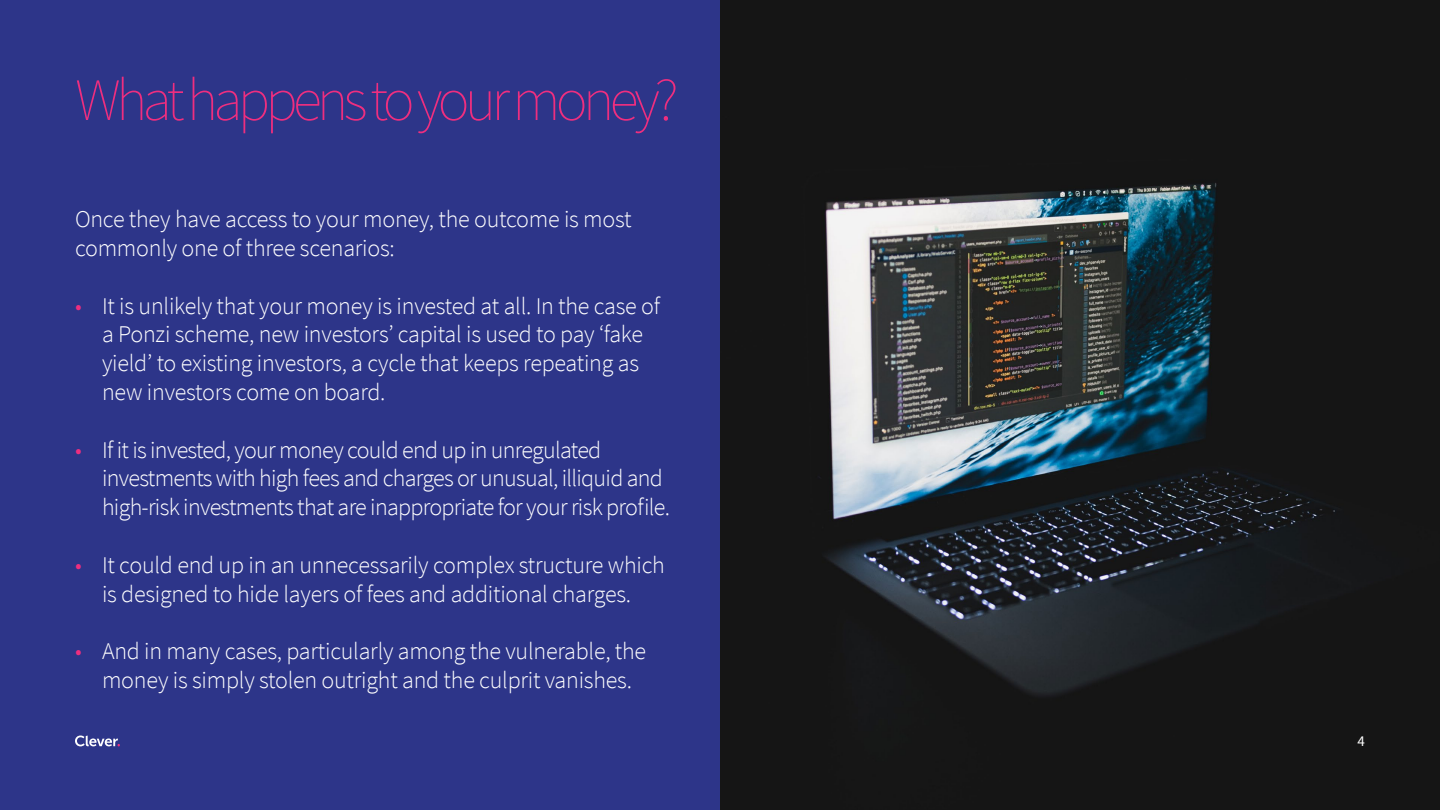
<style>
.page{position:relative;width:1440px;height:810px;background:#2d3589}
.page>*{position:absolute;margin:0;border:0;box-sizing:border-box;transform-origin:0 0}
.t1{font:200 60px "Source Sans Pro";letter-spacing:-.08em;color:#ee2e7f}
.t2{font:300 24px/28.8px "Source Sans Pro";letter-spacing:-.01em;color:#fff}
.t3{font:300 24px/28.8px "Source Sans Pro";letter-spacing:-.03em;color:#fff}
.t4{font:15px "Source Sans Pro";color:#fff}
.s1{color:#ee2e7f}
</style>
<div class="page">
<img style="left:720px;top:0;width:720px;height:810px">
<svg style="left:75px;top:736px;width:45px;height:10px"></svg>
<h1 class="t1" style="left:75px;top:64px;width:605px">What happens to your money?</h1>
<p class="t2" style="left:75px;top:205px;width:558px">Once they have access to your money, the outcome is most commonly one of three scenarios:</p>
<p class="t2" style="left:102px;top:291px;width:560px;text-indent:-27px"><span class="s1">•</span> It is unlikely that your money is invested at all. In the case of a Ponzi scheme, new investors’ capital is used to pay ‘fake yield’ to existing investors, a cycle that keeps repeating as new investors come on board.</p>
<p class="t3" style="left:102px;top:435px;width:569px;text-indent:-27px"><span class="s1">•</span> If it is invested, your money could end up in unregulated investments with high fees and charges or unusual, illiquid and high-risk investments that are inappropriate for your risk profile.</p>
<p class="t2" style="left:75px;top:550px;width:591px;text-align:center"><span class="s1">•</span> It could end up in an unnecessarily complex structure which is designed to hide layers of fees and additional charges.</p>
<p class="t2" style="left:75px;top:637px;width:573px;text-align:center"><span class="s1">•</span> And in many cases, particularly among the vulnerable, the money is simply stolen outright and the culprit vanishes.</p>
<p class="t4" style="left:1358px;top:732px;width:9px">4</p>
</div>
